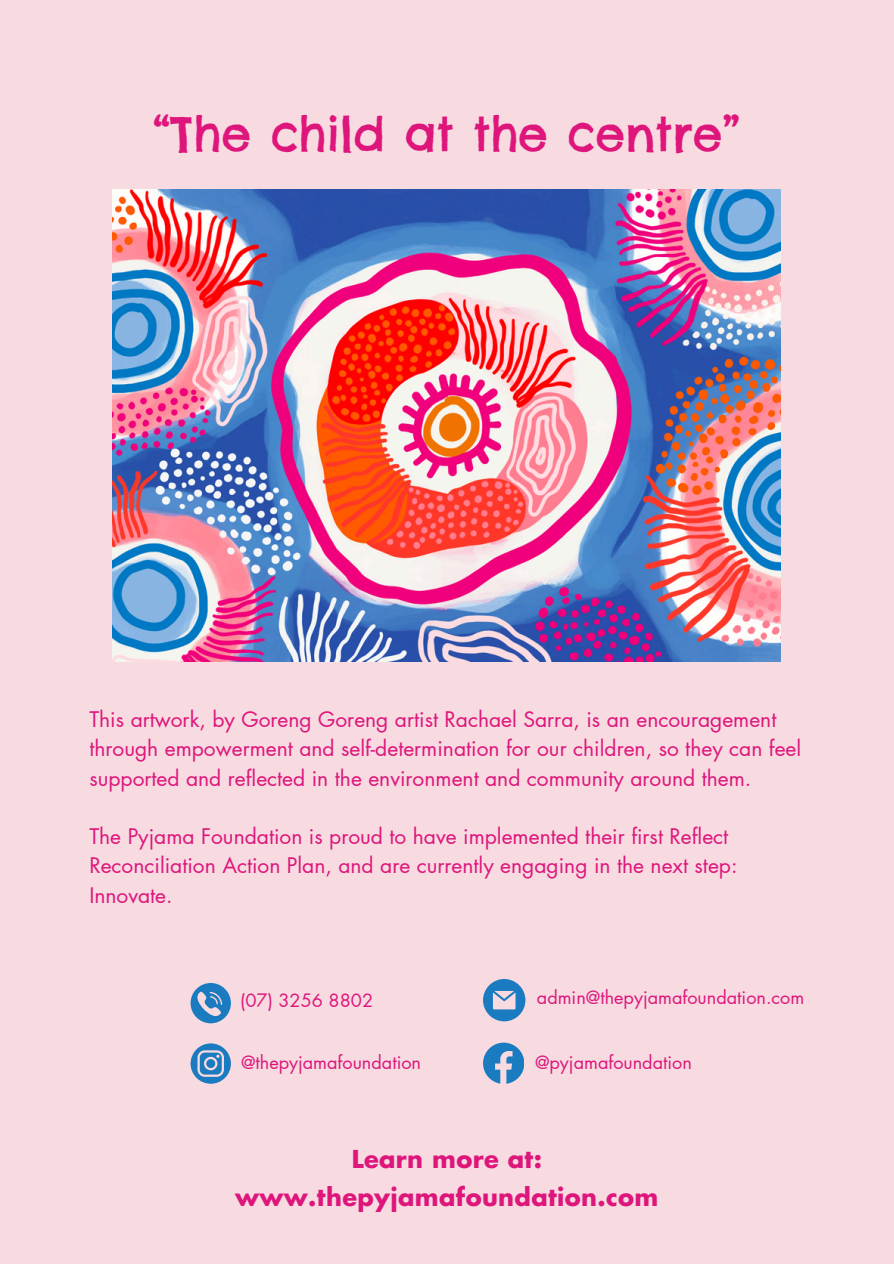
<style>
.page{position:relative;width:894px;height:1264px;background:#fff}
.page>*{position:absolute;margin:0;border:0;box-sizing:border-box;transform-origin:0 0}
.t1{font:47.25px "Chelsea Market";color:#de167c}
.t2{font:700 24.15px "Futura LT Pro";letter-spacing:.015em;color:#de167c}
.t3{font:21px/29.2px "Futura LT Pro";color:#de167c}
.t4{font:18px "Futura LT Pro";color:#de167c}
</style>
<div class="page">
<div style="left:0;top:0;width:893px;height:1263px;background:#f7dbe0"></div>
<svg style="left:190px;top:983px;width:41px;height:40px"></svg>
<svg style="left:190px;top:1043px;width:41px;height:40px"></svg>
<svg style="left:483px;top:1042px;width:40px;height:41px"></svg>
<svg style="left:483px;top:979px;width:42px;height:42px"></svg>
<img style="left:113px;top:189px;width:667px;height:472px">
<p class="t1" style="left:152px;top:103px;width:589px">“The child at the centre”</p>
<p class="t3" style="left:89px;top:705px;width:713px">This artwork, by Goreng Goreng artist Rachael Sarra, is an encouragement through empowerment and self-determination for our children, so they can feel supported and reflected in the environment and community around them.</p>
<p class="t3" style="left:89px;top:822px;width:649px">The Pyjama Foundation is proud to have implemented their first Reflect<br>Reconciliation Action Plan, and are currently engaging in the next step:<br>Innovate.</p>
<p class="t4" style="left:240px;top:992px;width:134px">(07) 3256 8802</p>
<p class="t4" style="left:241px;top:1054px;width:181px">@thepyjamafoundation</p>
<p class="t4" style="left:536px;top:989px;width:269px">admin@thepyjamafoundation.com</p>
<h1 class="t4" style="left:535px;top:1053px;width:158px">@pyjamafoundation</h1>
<h3 class="t2" style="left:351px;top:1147px;width:192px">Learn more at:</h3>
<p class="t2" style="left:235px;top:1185px;width:425px">www.thepyjamafoundation.com</p>
</div>
